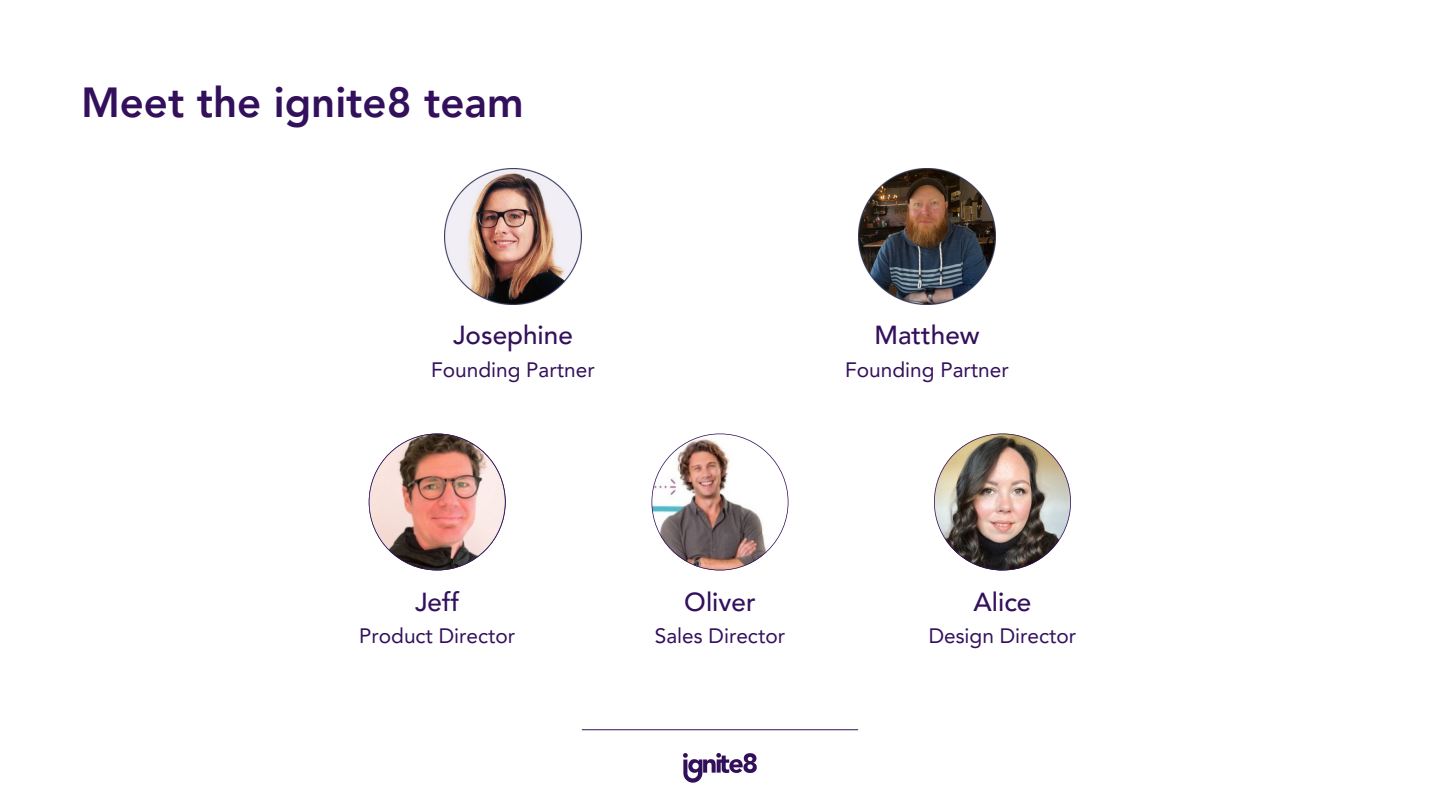
<style>
.page{position:relative;width:1440px;height:810px;background:#fff}
.page>*{position:absolute;margin:0;border:0;box-sizing:border-box;transform-origin:0 0}
.t1{font:800 42px "Avenir LT Pro";color:#33105c}
.t2{font:500 26.1px "Avenir LT Pro";color:#33105c}
.t3{font:20.9px "Avenir LT Pro";color:#33105c}
</style>
<div class="page">
<img style="left:445px;top:168px;width:136px;height:137px">
<img style="left:859px;top:168px;width:136px;height:137px">
<img style="left:652px;top:434px;width:136px;height:136px">
<img style="left:369px;top:434px;width:137px;height:136px">
<img style="left:934px;top:434px;width:137px;height:136px">
<img style="left:683px;top:753px;width:74px;height:29px">
<hr style="left:582px;top:729px;width:276px;height:1px;background:#33105c">
<p class="t1" style="left:81px;top:85px;width:444px">Meet the ignite8 team</p>
<p class="t2" style="left:453px;top:325px;width:121px">Josephine</p>
<h2 class="t2" style="left:874px;top:325px;width:107px">Matthew</h2>
<p class="t3" style="left:431px;top:361px;width:165px">Founding Partner</p>
<p class="t3" style="left:845px;top:361px;width:165px">Founding Partner</p>
<h2 class="t2" style="left:415px;top:591px;width:46px">Jeff</h2>
<p class="t3" style="left:359px;top:627px;width:158px">Product Director</p>
<p class="t2" style="left:684px;top:591px;width:73px">Oliver</p>
<h2 class="t3" style="left:655px;top:627px;width:132px">Sales Director</h2>
<p class="t2" style="left:974px;top:591px;width:59px">Alice</p>
<p class="t3" style="left:929px;top:627px;width:149px">Design Director</p>
</div>
